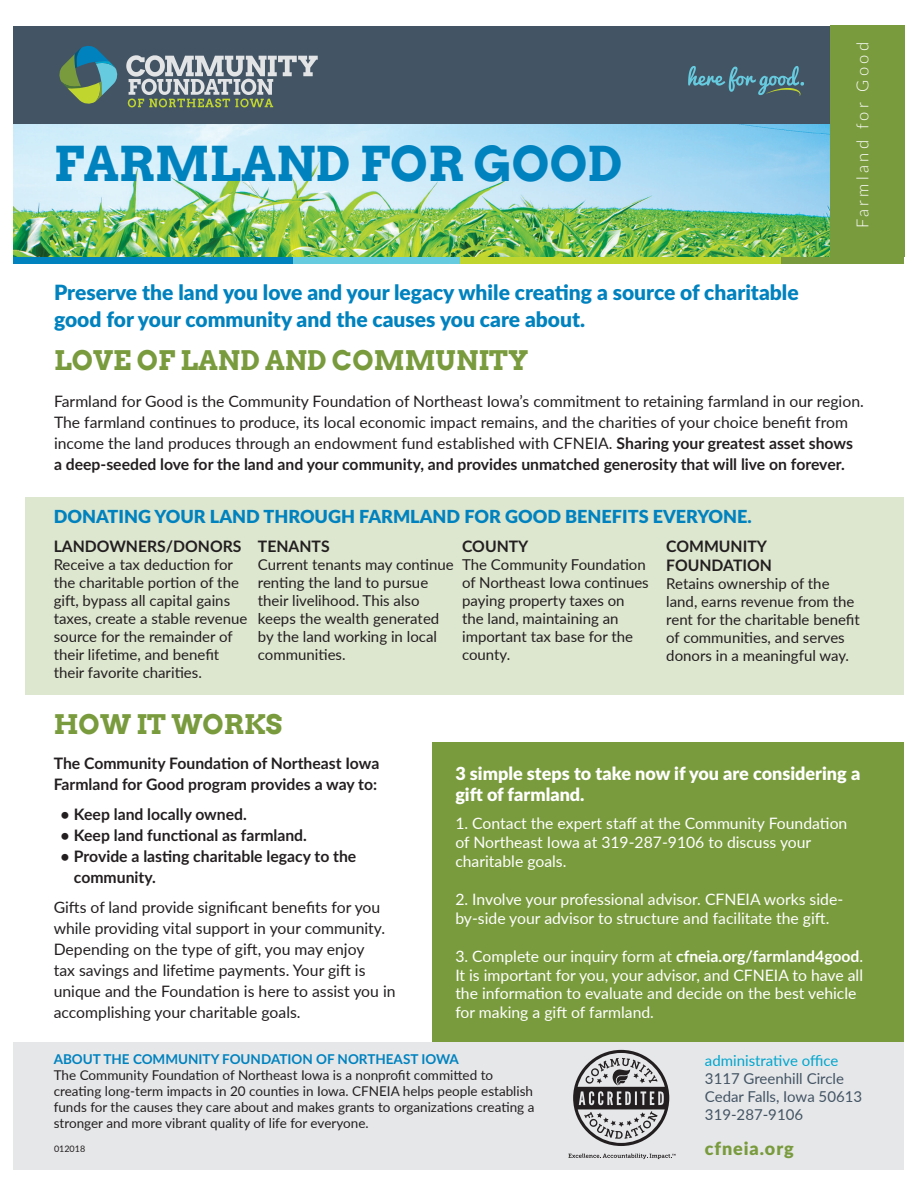
<style>
.page{position:relative;width:918px;height:1188px;background:#fff}
.page>*{position:absolute;margin:0;border:0;box-sizing:border-box;transform-origin:0 0}
.t1{font:700 48px "Arvo";color:#0082bf}
.t2{font:700 27px "Arvo";color:#799b3d}
.t3{font:900 21px/27px "Lato";color:#0082bf}
.t4{font:900 18px/21.6px "Lato";color:#fff}
.t5{font:900 18px "Lato";color:#0082bf}
.t6{font:900 18px "Lato";letter-spacing:.05em;color:#799b3d}
.t7{font:300 16.5px "Lato";letter-spacing:.2em;color:#fff}
.t8{font:15.75px/21px "Lato";color:#231f20}
.t9{font:15.75px/18.9px "Lato";color:#fff}
.t10{font:700 15.75px/21px "Lato";color:#231f20}
.t11{font:15px/18px "Lato";color:#231f20}
.t12{font:15px/18px "Lato";color:#435464}
.t13{font:15px "Lato";color:#00a6ce}
.t14{font:13.5px/16.2px "Lato";color:#231f20}
.t15{font:700 13.5px "Lato";color:#0082bf}
.t16{font:9px "Lato";color:#231f20}
.s1{font-weight:700}
</style>
<div class="page">
<div style="left:25px;top:497px;width:879px;height:197px;background:#dde6cf"></div>
<div style="left:14px;top:26px;width:890px;height:98px;background:#435464"></div>
<img style="left:14px;top:124px;width:816px;height:133px">
<div style="left:830px;top:26px;width:74px;height:231px;background:#799b3d"></div>
<svg style="left:59px;top:46px;width:59px;height:58px"></svg>
<svg style="left:126px;top:55px;width:192px;height:52px"></svg>
<div style="left:14px;top:257px;width:280px;height:6px;background:#0082bf"></div>
<div style="left:294px;top:257px;width:180px;height:6px;background:#67cbdf"></div>
<div style="left:460px;top:257px;width:350px;height:6px;background:#c1d52f"></div>
<div style="left:782px;top:257px;width:122px;height:6px;background:#799b3d"></div>
<svg style="left:688px;top:66px;width:116px;height:30px"></svg>
<div style="left:433px;top:742px;width:471px;height:300px;background:#799b3d"></div>
<div style="left:14px;top:1042px;width:890px;height:127px;background:#e6e7e9"></div>
<svg style="left:568px;top:1154px;width:108px;height:5px"></svg>
<svg style="left:573px;top:1050px;width:96px;height:96px"></svg>
<h1 class="t1" style="left:54px;top:133px;width:570px">FARMLAND FOR GOOD</h1>
<h3 class="t3" style="left:54px;top:278px;width:746px">Preserve the land you love and your legacy while creating a source of charitable good for your community and the causes you care about.</h3>
<h2 class="t2" style="left:54px;top:344px;width:476px">LOVE OF LAND AND COMMUNITY</h2>
<p class="t7" style="left:851px;top:228px;width:188px;rotate:-90deg">Farmland for Good</p>
<p class="t8" style="left:54px;top:390px;width:811px">Farmland for Good is the Community Foundation of Northeast Iowa’s commitment to retaining farmland in our region.<br>The farmland continues to produce, its local economic impact remains, and the charities of your choice benefit from income the land produces through an endowment fund established with CFNEIA. <span class="s1">Sharing your greatest asset shows a deep-seeded love for the land and your community, and provides unmatched generosity that will live on forever.</span></p>
<p class="t5" style="left:54px;top:503px;width:700px">DONATING YOUR LAND THROUGH FARMLAND FOR GOOD BENEFITS EVERYONE.</p>
<p class="t10" style="left:54px;top:535px;width:189px">LANDOWNERS/DONORS</p>
<p class="t11" style="left:54px;top:555px;width:195px">Receive a tax deduction for the charitable portion of the gift, bypass all capital gains taxes, create a stable revenue source for the remainder of their lifetime, and benefit their favorite charities.</p>
<p class="t10" style="left:258px;top:535px;width:73px">TENANTS</p>
<p class="t11" style="left:258px;top:555px;width:197px">Current tenants may continue renting the land to pursue their livelihood. This also keeps the wealth generated by the land working in local communities.</p>
<p class="t10" style="left:462px;top:535px;width:68px">COUNTY</p>
<p class="t11" style="left:462px;top:555px;width:188px">The Community Foundation of Northeast Iowa continues paying property taxes on the land, maintaining an important tax base for the county.</p>
<p class="t10" style="left:666px;top:536px;width:107px;line-height:18.9px">COMMUNITY<br>FOUNDATION</p>
<p class="t11" style="left:666px;top:574px;width:195px">Retains ownership of the land, earns revenue from the rent for the charitable benefit of communities, and serves donors in a meaningful way.</p>
<h2 class="t2" style="left:54px;top:708px;width:230px">HOW IT WORKS</h2>
<p class="t10" style="left:54px;top:752px;width:327px">The Community Foundation of Northeast Iowa<br>Farmland for Good program provides a way to:</p>
<p class="t10" style="left:60px;top:803px;width:188px">• Keep land locally owned.</p>
<p class="t10" style="left:60px;top:824px;width:248px">• Keep land functional as farmland.</p>
<p class="t10" style="left:74px;top:845px;width:284px;text-indent:-13px">• Provide a lasting charitable legacy to the community.</p>
<p class="t8" style="left:54px;top:896px;width:343px">Gifts of land provide significant benefits for you while providing vital support in your community.<br>Depending on the type of gift, you may enjoy<br>tax savings and lifetime payments. Your gift is unique and the Foundation is here to assist you in accomplishing your charitable goals.</p>
<p class="t4" style="left:455px;top:762px;width:406px">3 simple steps to take now if you are considering a gift of farmland.</p>
<p class="t9" style="left:455px;top:814px;width:394px">1. Contact the expert staff at the Community Foundation of Northeast Iowa at 319-287-9106 to discuss your charitable goals.</p>
<p class="t9" style="left:455px;top:889px;width:389px">2. Involve your professional advisor. CFNEIA works side&shy;by-side your advisor to structure and facilitate the gift.</p>
<p class="t9" style="left:455px;top:946px;width:409px">3. Complete our inquiry form at <span class="s1">cfneia.org/farmland4good</span>.<br>It is important for you, your advisor, and CFNEIA to have all the information to evaluate and decide on the best vehicle for making a gift of farmland.</p>
<p class="t13" style="left:705px;top:1049px;width:135px">administrative office</p>
<p class="t12" style="left:705px;top:1068px;width:159px">3117 Greenhill Circle<br>Cedar Falls, Iowa 50613<br>319-287-9106</p>
<p class="t6" style="left:705px;top:1135px;width:90px">cfneia.org</p>
<p class="t15" style="left:54px;top:1049px;width:407px">ABOUT THE COMMUNITY FOUNDATION OF NORTHEAST IOWA</p>
<p class="t14" style="left:54px;top:1066px;width:482px">The Community Foundation of Northeast Iowa is a nonprofit committed to creating long-term impacts in 20 counties in Iowa. CFNEIA helps people establish funds for the causes they care about and makes grants to organizations creating a stronger and more vibrant quality of life for everyone.</p>
<p class="t16" style="left:54px;top:1142px;width:33px">012018</p>
</div>
